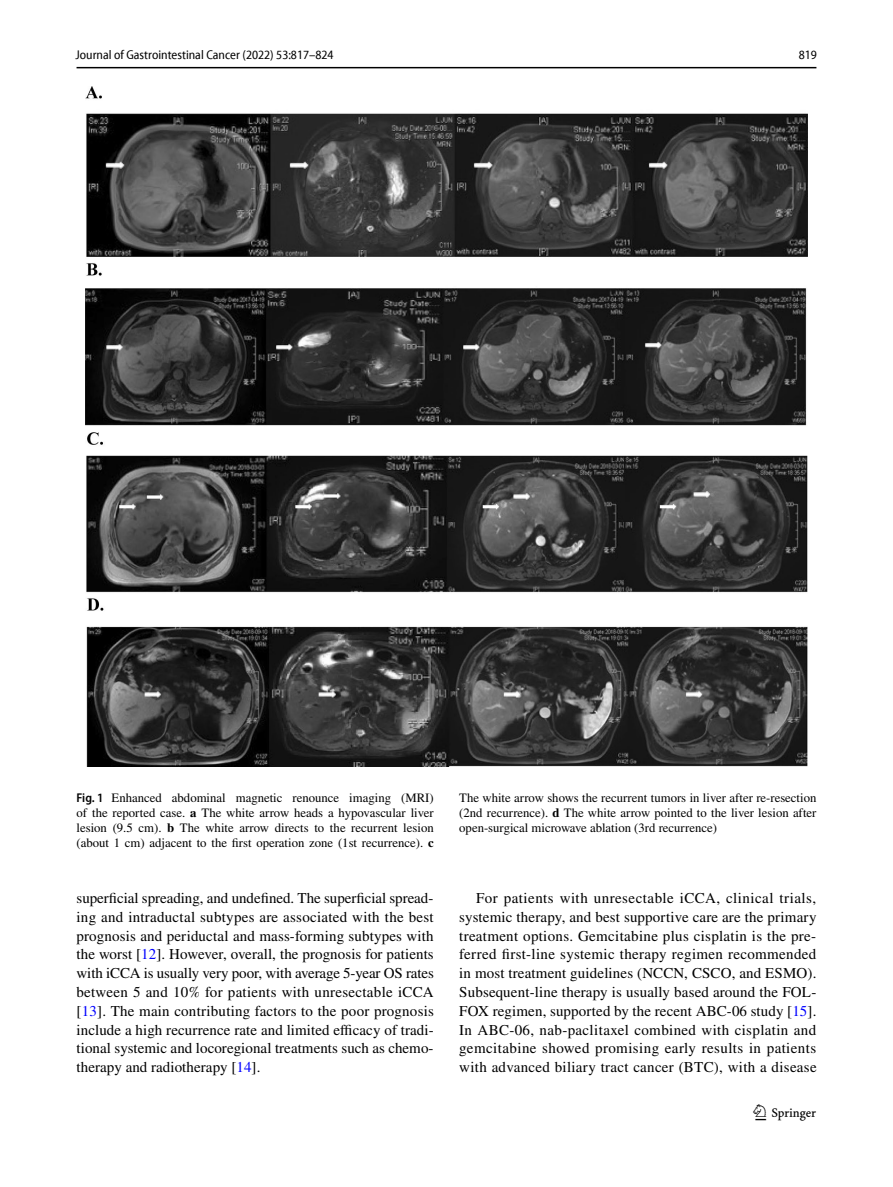
<style>
.page{position:relative;width:893px;height:1187px;background:#fff}
.page>*{position:absolute;margin:0;border:0;box-sizing:border-box;transform-origin:0 0}
.t1{font:22.5px "Springnew Regular 3";color:#000}
.t2{font:15px/18.8px "STIX";letter-spacing:.015em;color:#000;text-align:justify}
.t3{font:12.75px/15px "STIX";color:#000;text-align:justify}
.t4{font:semi-condensed 12.75px "Myriad Pro Unic";color:#000}
.s1{font-family:"Myriad Pro";font-weight:600;font-stretch:semi-condensed}
.s2{font-weight:700}
.s3{color:#00f}
</style>
<div class="page">
<hr style="left:77px;top:67px;width:739px;height:1px;background:#000">
<img style="left:85px;top:87px;width:723px;height:679px">
<p class="t4" style="left:76px;top:50px;width:260px">Journal of Gastrointestinal Cancer (2022) 53:817–824</p>
<p class="t4" style="left:799px;top:50px;width:20px">819</p>
<p class="t3" style="left:77px;top:790px;width:359px"><span class="s1">Fig. 1</span> Enhanced abdominal magnetic renounce imaging (MRI) of the reported case. <span class="s2">a</span> The white arrow heads a hypovascular liver lesion (9.5 cm). <span class="s2">b</span> The white arrow directs to the recurrent lesion (about 1 cm) adjacent to the first operation zone (1st recurrence). <span class="s2">c</span></p>
<p class="t3" style="left:459px;top:790px;width:359px">The white arrow shows the recurrent tumors in liver after re-resection (2nd recurrence). <span class="s2">d</span> The white arrow pointed to the liver lesion after open-surgical microwave ablation (3rd recurrence)</p>
<p class="t2" style="left:77px;top:889px;width:359px">superficial spreading, and undefined. The superficial spread&shy;ing and intraductal subtypes are associated with the best prognosis and periductal and mass-forming subtypes with the worst [<span class="s3">12</span>]. However, overall, the prognosis for patients with iCCA is usually very poor, with average 5-year OS rates between 5 and 10% for patients with unresectable iCCA [<span class="s3">13</span>]. The main contributing factors to the poor prognosis include a high recurrence rate and limited efficacy of tradi&shy;tional systemic and locoregional treatments such as chemo&shy;therapy and radiotherapy [<span class="s3">14</span>].</p>
<p class="t2" style="left:459px;top:889px;width:359px;text-indent:17px">For patients with unresectable iCCA, clinical trials, systemic therapy, and best supportive care are the primary treatment options. Gemcitabine plus cisplatin is the pre&shy;ferred first-line systemic therapy regimen recommended in most treatment guidelines (NCCN, CSCO, and ESMO).<br>Subsequent-line therapy is usually based around the FOL-FOX regimen, supported by the recent ABC-06 study [<span class="s3">15</span>].<br>In ABC-06, nab-paclitaxel combined with cisplatin and gemcitabine showed promising early results in patients with advanced biliary tract cancer (BTC), with a disease</p>
<h1 class="t1" style="left:755px;top:1104px;width:62px">1 3</h1>
</div>
